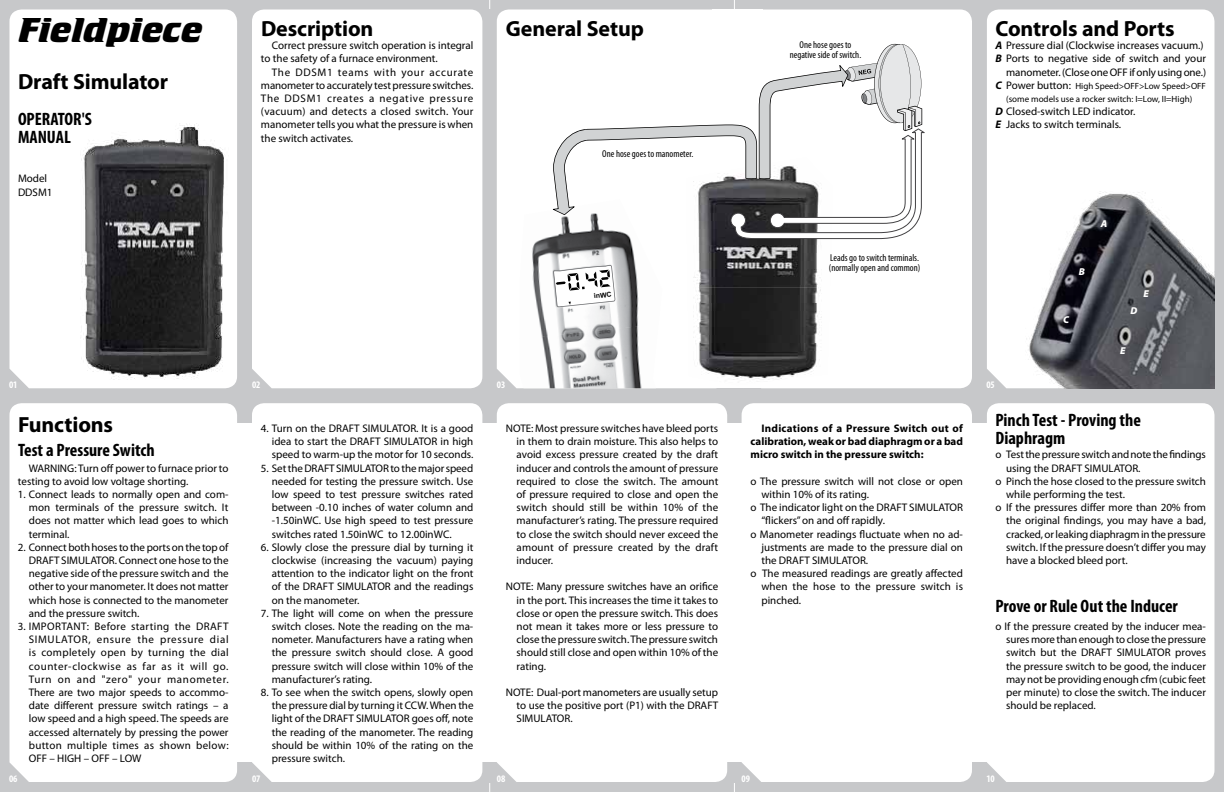
<style>
.page{position:relative;width:1224px;height:792px;background:#c7c8ca}
.page>*{position:absolute;margin:0;border:0;box-sizing:border-box;transform-origin:0 0}
.t1{font:36px "Crillee Bold Italic Let Plain";color:#000;scale:1.1 1}
.t2{font:700 22px "Myriad Pro";letter-spacing:-.005em;color:#000}
.t3{font:700 condensed 18px/18px "Myriad Pro";color:#000}
.t4{font:11px/13.2px "Myriad Pro";color:#000;text-align:justify}
.t5{font:700 11px/13.2px "Myriad Pro";color:#000;text-align:justify}
.t6{font:condensed 10px/10px "Myriad Pro";color:#000;text-align:center}
.t7{font:700 condensed 10px "Myriad Pro";color:#fff}
.t8{font:italic 900 10px "Myriad Pro";color:#fff}
.t9{font:9px/13.2px "Myriad Pro";color:#000;text-align:center}
.t10{font:700 6.9px "Arial";color:#000}
.s1{font-weight:700;font-style:italic}
.s2{font-weight:700;font-style:italic;font-size:11px}
.s3{font-size:11px}
</style>
<div class="page">
<div style="left:10px;top:10px;width:227px;height:378px;background:#fff"></div>
<div style="left:252px;top:10px;width:230px;height:378px;background:#fff"></div>
<div style="left:497px;top:10px;width:215px;height:378px;background:#fff"></div>
<div style="left:763px;top:10px;width:209px;height:378px;background:#fff"></div>
<div style="left:987px;top:10px;width:228px;height:378px;background:#fff"></div>
<div style="left:10px;top:403px;width:227px;height:379px;background:#fff"></div>
<div style="left:252px;top:403px;width:230px;height:379px;background:#fff"></div>
<div style="left:497px;top:403px;width:230px;height:379px;background:#fff"></div>
<div style="left:742px;top:403px;width:230px;height:379px;background:#fff"></div>
<div style="left:987px;top:403px;width:228px;height:379px;background:#fff"></div>
<div style="left:971px;top:424px;width:16px;height:338px;background:#fff"></div>
<div style="left:237px;top:424px;width:15px;height:338px;background:#fff"></div>
<div style="left:482px;top:424px;width:16px;height:338px;background:#fff"></div>
<div style="left:727px;top:424px;width:16px;height:338px;background:#fff"></div>
<div style="left:712px;top:10px;width:51px;height:378px;background:#fff"></div>
<img style="left:81px;top:117px;width:148px;height:264px">
<img style="left:987px;top:185px;width:227px;height:203px">
<svg style="left:520px;top:21px;width:443px;height:367px;background:#d8d8d8"></svg>
<h1 class="t1" style="left:18px;top:9px;width:169px">Fieldpiece</h1>
<h2 class="t2" style="left:18px;top:67px;width:152px">Draft Simulator</h2>
<h3 class="t3" style="left:18px;top:109px;width:75px">OPERATOR'S<br>MANUAL</h3>
<p class="t4" style="left:18px;top:172px;width:36px">Model<br>DDSM1</p>
<h2 class="t2" style="left:261px;top:14px;width:114px">Description</h2>
<p class="t4" style="left:261px;top:39px;width:214px;text-indent:11px">Correct pressure switch operation is integral to the safety of a furnace environment.</p>
<p class="t4" style="left:261px;top:65px;width:214px;text-indent:11px">The DDSM1 teams with your accurate manometer to accurately test pressure switches.<br>The DDSM1 creates a negative pressure (vacuum) and detects a closed switch. Your manometer tells you what the pressure is when the switch activates.</p>
<p class="t7" style="left:9px;top:378px;width:10px">01</p>
<h2 class="t2" style="left:18px;top:410px;width:97px">Functions</h2>
<h3 class="t3" style="left:18px;top:441px;width:138px">Test a Pressure Switch</h3>
<p class="t4" style="left:18px;top:461px;width:212px;text-indent:11px">WARNING: Turn off power to furnace prior to testing to avoid low voltage shorting.</p>
<p class="t4" style="left:29px;top:488px;width:201px;text-indent:-11px">1. Connect leads to normally open and com&shy;mon terminals of the pressure switch. It does not matter which lead goes to which terminal.</p>
<p class="t4" style="left:29px;top:540px;width:201px;text-indent:-11px">2. Connect both hoses to the ports on the top of DRAFT SIMULATOR. Connect one hose to the negative side of the pressure switch and the other to your manometer. It does not matter which hose is connected to the manometer and the pressure switch.</p>
<p class="t4" style="left:29px;top:620px;width:201px;text-indent:-11px">3. IMPORTANT: Before starting the DRAFT SIMULATOR, ensure the pressure dial is completely open by turning the dial counter-clockwise as far as it will go.<br>Turn on and "zero" your manometer.<br>There are two major speeds to accommo&shy;date different pressure switch ratings – a low speed and a high speed. The speeds are accessed alternately by pressing the power button multiple times as shown below:<br>OFF – HIGH – OFF – LOW</p>
<p class="t7" style="left:9px;top:773px;width:10px">06</p>
<p class="t7" style="left:252px;top:378px;width:10px">02</p>
<p class="t4" style="left:272px;top:422px;width:203px;text-indent:-11px">4. Turn on the DRAFT SIMULATOR. It is a good idea to start the DRAFT SIMULATOR in high speed to warm-up the motor for 10 seconds.</p>
<p class="t4" style="left:272px;top:461px;width:203px;text-indent:-11px">5. Set the DRAFT SIMULATOR to the major speed needed for testing the pressure switch. Use low speed to test pressure switches rated between -0.10 inches of water column and -1.50inWC. Use high speed to test pressure switches rated 1.50inWC to 12.00inWC.</p>
<p class="t4" style="left:272px;top:540px;width:203px;text-indent:-11px">6. Slowly close the pressure dial by turning it clockwise (increasing the vacuum) paying attention to the indicator light on the front of the DRAFT SIMULATOR and the readings on the manometer.</p>
<p class="t4" style="left:272px;top:606px;width:203px;text-indent:-11px">7. The light will come on when the pressure switch closes. Note the reading on the ma&shy;nometer. Manufacturers have a rating when the pressure switch should close. A good pressure switch will close within 10% of the manufacturer’s rating.</p>
<p class="t4" style="left:272px;top:686px;width:203px;text-indent:-11px">8. To see when the switch opens, slowly open the pressure dial by turning it CCW. When the light of the DRAFT SIMULATOR goes off, note the reading of the manometer. The reading should be within 10% of the rating on the pressure switch.</p>
<p class="t7" style="left:252px;top:773px;width:10px">07</p>
<h2 class="t2" style="left:506px;top:14px;width:140px">General Setup</h2>
<p class="t6" style="left:602px;top:148px;width:93px">One hose goes to manometer.</p>
<p class="t6" style="left:790px;top:39px;width:73px">One hose goes to negative side of switch.</p>
<h2 class="t2" style="left:995px;top:14px;width:181px">Controls and Ports</h2>
<p class="t4" style="left:995px;top:39px;width:212px;text-align:right"><span class="s1">A</span> Pressure dial (Clockwise increases vacuum.)<br><span class="s1">B</span> Ports to negative side of switch and your manometer. (Close one OFF if only using one.)</p>
<p class="t9" style="left:995px;top:79px;width:212px"><span class="s2">C</span> <span class="s3">Power button:</span> High Speed&gt;OFF&gt;Low Speed&gt;OFF (some models use a rocker switch: I=Low, II=High)</p>
<p class="t4" style="left:995px;top:105px;width:142px"><span class="s1">D</span> Closed-switch LED indicator.<br><span class="s1">E</span> Jacks to switch terminals.</p>
<p class="t10" style="left:594px;top:291px;width:19px;rotate:-6deg">inWC</p>
<p class="t6" style="left:829px;top:253px;width:93px;text-align:left">Leads go to switch terminals. (normally open and common)</p>
<p class="t7" style="left:497px;top:378px;width:10px">03</p>
<p class="t4" style="left:517px;top:422px;width:203px;text-indent:-11px">NOTE: Most pressure switches have bleed ports in them to drain moisture. This also helps to avoid excess pressure created by the draft inducer and controls the amount of pressure required to close the switch. The amount of pressure required to close and open the switch should still be within 10% of the manufacturer’s rating. The pressure required to close the switch should never exceed the amount of pressure created by the draft inducer.</p>
<p class="t4" style="left:517px;top:580px;width:203px;text-indent:-11px">NOTE: Many pressure switches have an orifice in the port. This increases the time it takes to close or open the pressure switch. This does not mean it takes more or less pressure to close the pressure switch. The pressure switch should still close and open within 10% of the rating.</p>
<p class="t4" style="left:517px;top:686px;width:203px;text-indent:-11px">NOTE: Dual-port manometers are usually setup to use the positive port (P1) with the DRAFT SIMULATOR.</p>
<p class="t5" style="left:751px;top:421px;width:214px;text-indent:11px">Indications of a Pressure Switch out of calibration, weak or bad diaphragm or a bad micro switch in the pressure switch:</p>
<p class="t4" style="left:751px;top:474px;width:214px">o The pressure switch will not close or open</p>
<p class="t4" style="left:761px;top:488px;width:109px">within 10% of its rating.</p>
<p class="t4" style="left:751px;top:501px;width:214px">o The indicator light on the DRAFT SIMULATOR</p>
<p class="t4" style="left:761px;top:514px;width:125px">“flickers” on and off rapidly.</p>
<p class="t4" style="left:751px;top:527px;width:214px">o Manometer readings fluctuate when no ad-</p>
<p class="t4" style="left:761px;top:540px;width:203px">justments are made to the pressure dial on</p>
<p class="t4" style="left:761px;top:554px;width:108px">the DRAFT SIMULATOR.</p>
<p class="t4" style="left:751px;top:567px;width:214px">o The measured readings are greatly affected</p>
<p class="t4" style="left:761px;top:580px;width:203px">when the hose to the pressure switch is</p>
<p class="t4" style="left:761px;top:593px;width:41px">pinched.</p>
<p class="t7" style="left:497px;top:773px;width:10px">08</p>
<p class="t7" style="left:742px;top:773px;width:10px">09</p>
<p class="t7" style="left:986px;top:378px;width:10px">05</p>
<p class="t8" style="left:1101px;top:218px;width:8px">A</p>
<p class="t8" style="left:1079px;top:266px;width:8px">B</p>
<p class="t8" style="left:1063px;top:314px;width:7px">C</p>
<p class="t8" style="left:1144px;top:288px;width:7px">E</p>
<p class="t8" style="left:1131px;top:305px;width:8px">D</p>
<p class="t8" style="left:1120px;top:345px;width:7px">E</p>
<h3 class="t3" style="left:995px;top:410px;width:147px">Pinch Test - Proving the<br>Diaphragm</h3>
<p class="t4" style="left:995px;top:448px;width:212px">o Test the pressure switch and note the findings</p>
<p class="t4" style="left:1006px;top:461px;width:136px">using the DRAFT SIMULATOR.</p>
<p class="t4" style="left:995px;top:474px;width:212px">o Pinch the hose closed to the pressure switch</p>
<p class="t4" style="left:1006px;top:488px;width:120px">while performing the test.</p>
<p class="t4" style="left:995px;top:501px;width:212px">o If the pressures differ more than 20% from</p>
<p class="t4" style="left:1006px;top:514px;width:201px">the original findings, you may have a bad,</p>
<p class="t4" style="left:1006px;top:527px;width:201px">cracked, or leaking diaphragm in the pressure</p>
<p class="t4" style="left:1006px;top:540px;width:201px">switch. If the pressure doesn’t differ you may</p>
<p class="t4" style="left:1006px;top:554px;width:123px">have a blocked bleed port.</p>
<h3 class="t3" style="left:995px;top:597px;width:184px">Prove or Rule Out the Inducer</h3>
<p class="t4" style="left:1006px;top:620px;width:201px;text-indent:-11px">o If the pressure created by the inducer mea&shy;sures more than enough to close the pressure switch but the DRAFT SIMULATOR proves the pressure switch to be good, the inducer may not be providing enough cfm (cubic feet per minute) to close the switch. The inducer should be replaced.</p>
<p class="t7" style="left:986px;top:773px;width:10px">10</p>
</div>
